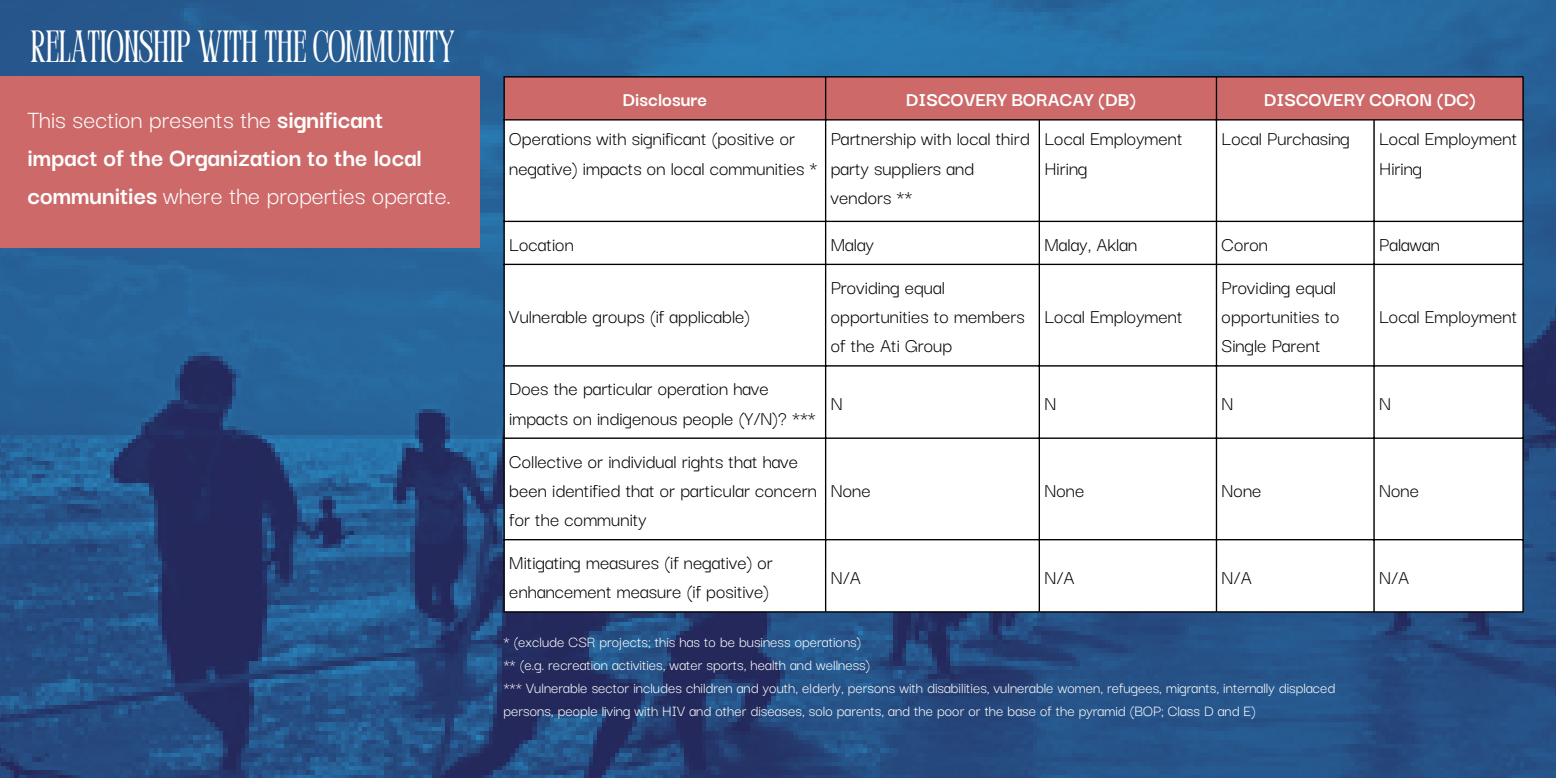
<style>
.page{position:relative;width:1556px;height:778px;background:#fff}
.page>*{position:absolute;margin:0;border:0;box-sizing:border-box;transform-origin:0 0}
.t1{font:condensed 45px "Perandoryv 2";color:#fff}
.t2{font:700 27px/37.8px "Darker Grotesque";color:#fff}
.t3{font:21px/29.2px "Darker Grotesque";color:#000}
.t4{font:700 21px "Darker Grotesque";color:#fff}
.t5{font:16.5px/22.9px "Darker Grotesque";color:#fff}
.s1{font-weight:400}
</style>
<div class="page">
<img style="left:0;top:0;width:1555px;height:778px">
<div style="left:505px;top:78px;width:1017px;height:41px;background:#cd6969"></div>
<svg style="left:505px;top:120px;width:1017px;height:491px"></svg>
<hr style="left:503px;top:78px;width:2px;height:533px;background:#000">
<hr style="left:825px;top:78px;width:1px;height:533px;background:#000">
<hr style="left:1038px;top:120px;width:1px;height:491px;background:#000">
<hr style="left:1215px;top:78px;width:2px;height:533px;background:#000">
<hr style="left:1373px;top:120px;width:1px;height:491px;background:#000">
<hr style="left:1522px;top:78px;width:1px;height:533px;background:#000">
<hr style="left:503px;top:76px;width:1020px;height:2px;background:#000">
<hr style="left:503px;top:119px;width:1020px;height:1px;background:#000">
<hr style="left:503px;top:221px;width:1020px;height:1px;background:#000">
<hr style="left:503px;top:264px;width:1020px;height:1px;background:#000">
<hr style="left:503px;top:365px;width:1020px;height:1px;background:#000">
<hr style="left:503px;top:437px;width:1020px;height:2px;background:#000">
<hr style="left:503px;top:539px;width:1020px;height:1px;background:#000">
<hr style="left:503px;top:611px;width:1020px;height:1px;background:#000">
<div style="left:0;top:76px;width:480px;height:172px;background:#cd6969"></div>
<p class="t1" style="left:31px;top:28px;width:425px">RELATIONSHIP WITH THE COMMUNITY</p>
<p class="t2" style="left:27px;top:99px;width:425px"><span class="s1">This section presents the</span> significant impact of the Organization to the local communities <span class="s1">where the properties operate.</span></p>
<h1 class="t4" style="left:622px;top:84px;width:86px">Disclosure</h1>
<h2 class="t4" style="left:905px;top:84px;width:232px">DISCOVERY BORACAY (DB)</h2>
<p class="t4" style="left:1263px;top:84px;width:213px">DISCOVERY CORON (DC)</p>
<p class="t3" style="left:509px;top:123px;width:310px">Operations with significant (positive or negative) impacts on local communities *</p>
<p class="t3" style="left:830px;top:123px;width:200px">Partnership with local third party suppliers and vendors **</p>
<p class="t3" style="left:1044px;top:123px;width:140px">Local Employment<br>Hiring</p>
<p class="t3" style="left:1221px;top:123px;width:130px">Local Purchasing</p>
<p class="t3" style="left:1378px;top:123px;width:140px">Local Employment<br>Hiring</p>
<p class="t3" style="left:509px;top:228px;width:66px">Location</p>
<p class="t3" style="left:830px;top:228px;width:45px">Malay</p>
<p class="t3" style="left:1044px;top:228px;width:94px">Malay, Aklan</p>
<p class="t3" style="left:1221px;top:228px;width:48px">Coron</p>
<p class="t3" style="left:1378px;top:228px;width:62px">Palawan</p>
<p class="t3" style="left:509px;top:300px;width:242px">Vulnerable groups (if applicable)</p>
<p class="t3" style="left:509px;top:373px;width:308px">Does the particular operation have impacts on indigenous people (Y/N)? ***</p>
<p class="t3" style="left:509px;top:445px;width:309px">Collective or individual rights that have been identified that or particular concern for the community</p>
<p class="t3" style="left:509px;top:546px;width:265px">Mitigating measures (if negative) or enhancement measure (if positive)</p>
<p class="t3" style="left:830px;top:271px;width:195px">Providing equal opportunities to members of the Ati Group</p>
<p class="t3" style="left:1044px;top:300px;width:140px">Local Employment</p>
<p class="t3" style="left:1221px;top:271px;width:119px">Providing equal opportunities to<br>Single Parent</p>
<p class="t3" style="left:1378px;top:300px;width:140px">Local Employment</p>
<p class="t3" style="left:830px;top:387px;width:13px">N</p>
<p class="t3" style="left:1044px;top:387px;width:13px">N</p>
<p class="t3" style="left:1221px;top:387px;width:13px">N</p>
<p class="t3" style="left:1378px;top:387px;width:13px">N</p>
<p class="t3" style="left:830px;top:474px;width:41px">None</p>
<p class="t3" style="left:1044px;top:474px;width:41px">None</p>
<p class="t3" style="left:1221px;top:474px;width:41px">None</p>
<p class="t3" style="left:1378px;top:474px;width:41px">None</p>
<p class="t3" style="left:830px;top:561px;width:32px">N/A</p>
<p class="t3" style="left:1044px;top:561px;width:32px">N/A</p>
<p class="t3" style="left:1221px;top:561px;width:32px">N/A</p>
<p class="t3" style="left:1378px;top:561px;width:32px">N/A</p>
<p class="t5" style="left:503px;top:629px;width:359px">* (exclude CSR projects; this has to be business operations)</p>
<p class="t5" style="left:503px;top:652px;width:368px">** (e.g. recreation activities, water sports, health and wellness)</p>
<p class="t5" style="left:503px;top:675px;width:833px">*** Vulnerable sector includes children and youth, elderly, persons with disabilities, vulnerable women, refugees, migrants, internally displaced persons, people living with HIV and other diseases, solo parents, and the poor or the base of the pyramid (BOP; Class D and E)</p>
</div>
